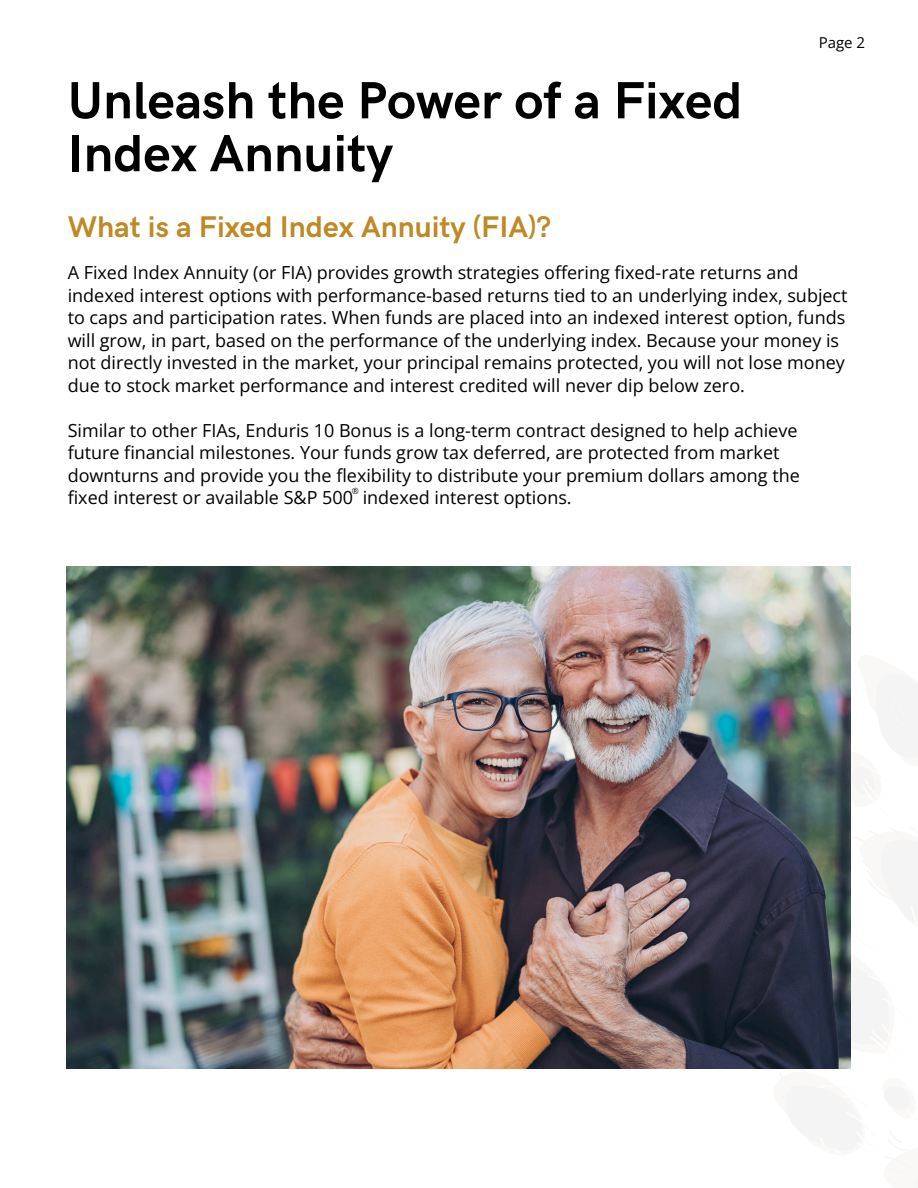
<style>
.page{position:relative;width:918px;height:1188px;background:#fff}
.page>*{position:absolute;margin:0;border:0;box-sizing:border-box;transform-origin:0 0}
.t1{font:700 52.5px/52.8px "HK Grotesk";color:#000}
.t2{font:700 30px "HK Grotesk";color:#bf8925}
.t3{font:18px/22.5px "Open Sans";color:#000}
.t4{font:15px "Open Sans";color:#000}
.t5{font:8.55px "Open Sans";color:#000}
</style>
<div class="page">
<svg style="left:774px;top:667px;width:144px;height:521px"></svg>
<img style="left:67px;top:567px;width:784px;height:502px">
<h3 class="t1" style="left:68px;top:76px;width:676px">Unleash the Power of a Fixed<br>Index Annuity</h3>
<p class="t4" style="left:819px;top:32px;width:48px">Page 2</p>
<p class="t2" style="left:68px;top:210px;width:485px">What is a Fixed Index Annuity (FIA)?</p>
<h1 class="t3" style="left:68px;top:261px;width:781px">A Fixed Index Annuity (or FIA) provides growth strategies offering fixed-rate returns and indexed interest options with performance-based returns tied to an underlying index, subject to caps and participation rates. When funds are placed into an indexed interest option, funds will grow, in part, based on the performance of the underlying index. Because your money is not directly invested in the market, your principal remains protected, you will not lose money due to stock market performance and interest credited will never dip below zero.</h1>
<h2 class="t3" style="left:68px;top:419px;width:734px">Similar to other FIAs, Enduris 10 Bonus is a long-term contract designed to help achieve future financial milestones. Your funds grow tax deferred, are protected from market downturns and provide you the flexibility to distribute your premium dollars among the fixed interest or available S&amp;P 500 indexed interest options.</h2>
<p class="t5" style="left:352px;top:485px;width:9px">®</p>
</div>
